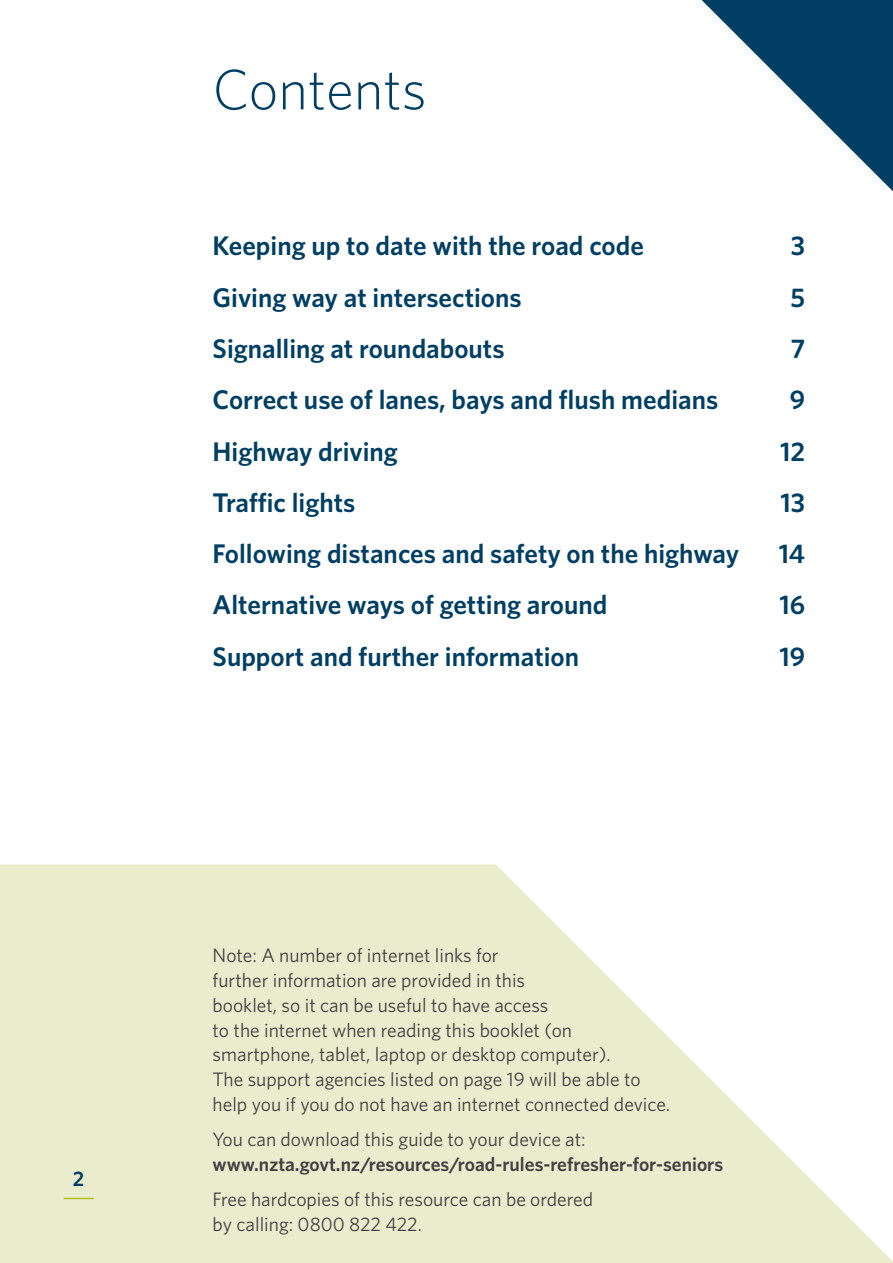
<style>
.page{position:relative;width:893px;height:1263px;background:#fff}
.page>*{position:absolute;margin:0;border:0;box-sizing:border-box;transform-origin:0 0}
.t1{font:300 57px "Whitney";color:#003f64}
.t2{font:600 27px "Whitney";color:#003f64}
.t3{font:600 21px "Whitney";color:#003f64}
.t4{font:19.5px/24.8px "Whitney";color:#414042}
.t5{font:600 19.5px "Whitney";color:#414042}
</style>
<div class="page">
<svg style="left:0;top:864px;width:893px;height:399px;fill:#e9eccd"></svg>
<svg style="left:702px;top:0;width:191px;height:191px"></svg>
<hr style="left:64px;top:1198px;width:30px;height:1px;background:#afbc22">
<p class="t3" style="left:73px;top:1165px;width:13px">2</p>
<h1 class="t1" style="left:213px;top:52px;width:215px">Contents</h1>
<h2 class="t2" style="left:213px;top:228px;width:433px">Keeping up to date with the road code</h2>
<h2 class="t2" style="left:791px;top:228px;width:16px">3</h2>
<h2 class="t2" style="left:213px;top:279px;width:311px">Giving way at intersections</h2>
<h2 class="t2" style="left:790px;top:279px;width:16px">5</h2>
<h2 class="t2" style="left:213px;top:331px;width:294px">Signalling at roundabouts</h2>
<h2 class="t2" style="left:791px;top:331px;width:16px">7</h2>
<h2 class="t2" style="left:213px;top:382px;width:507px">Correct use of lanes, bays and flush medians</h2>
<h2 class="t2" style="left:790px;top:382px;width:17px">9</h2>
<h2 class="t2" style="left:213px;top:433px;width:187px">Highway driving</h2>
<h2 class="t2" style="left:780px;top:433px;width:26px">12</h2>
<h2 class="t2" style="left:213px;top:484px;width:144px">Traffic lights</h2>
<h2 class="t2" style="left:780px;top:484px;width:26px">13</h2>
<h2 class="t2" style="left:213px;top:536px;width:528px">Following distances and safety on the highway</h2>
<h2 class="t2" style="left:779px;top:536px;width:28px">14</h2>
<h2 class="t2" style="left:213px;top:587px;width:396px">Alternative ways of getting around</h2>
<h2 class="t2" style="left:779px;top:587px;width:27px">16</h2>
<h2 class="t2" style="left:213px;top:638px;width:368px">Support and further information</h2>
<h2 class="t2" style="left:779px;top:638px;width:27px">19</h2>
<p class="t4" style="left:213px;top:943px;width:459px">Note: A number of internet links for<br>further information are provided in this<br>booklet, so it can be useful to have access<br>to the internet when reading this booklet (on smartphone, tablet, laptop or desktop computer).<br>The support agencies listed on page 19 will be able to help you if you do not have an internet connected device.</p>
<p class="t4" style="left:213px;top:1126px;width:375px">You can download this guide to your device at:</p>
<p class="t5" style="left:213px;top:1151px;width:512px">www.nzta.govt.nz/resources/road-rules-refresher-for-seniors</p>
<p class="t4" style="left:213px;top:1187px;width:382px">Free hardcopies of this resource can be ordered by calling: 0800 822 422.</p>
</div>
